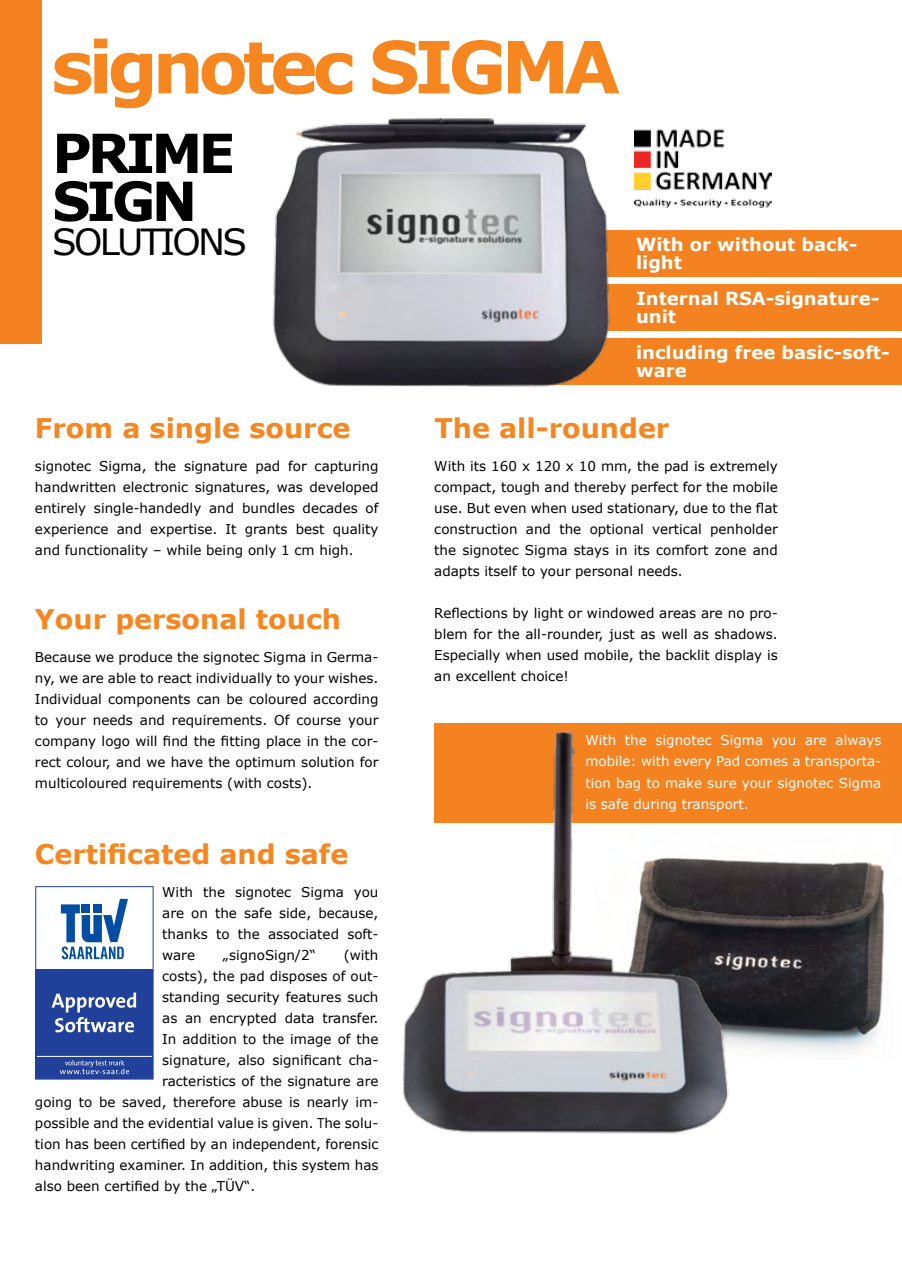
<style>
.page{position:relative;width:902px;height:1272px;background:#fff}
.page>*{position:absolute;margin:0;border:0;box-sizing:border-box;transform-origin:0 0}
.t1{font:700 72px "Verdana";letter-spacing:-.075em;color:#f6861f}
.t2{font:700 54px/47.8px "Verdana";letter-spacing:-.075em;color:#000}
.t3{font:36px "Verdana";letter-spacing:-.075em;color:#000}
.t4{font:700 27px "Verdana";color:#f6861f}
.t5{font:700 18px/18px "Verdana";color:#fff}
.t6{font:13.5px/21px "Verdana";color:#000;text-align:justify}
.t7{font:13.5px/21px "Verdana";color:#fff;text-align:justify}
</style>
<div class="page">
<div style="left:595px;top:230px;width:306px;height:47px;background:#f58220"></div>
<div style="left:534px;top:338px;width:367px;height:47px;background:#f58220"></div>
<div style="left:434px;top:723px;width:467px;height:99px;background:#f58220"></div>
<div style="left:595px;top:284px;width:306px;height:47px;background:#f58220"></div>
<img style="left:671px;top:129px;width:100px;height:79px">
<div style="left:0;top:0;width:41px;height:343px;background:#f58220"></div>
<img style="left:742px;top:860px;width:143px;height:193px">
<img style="left:403px;top:731px;width:339px;height:403px">
<div style="left:36px;top:969px;width:117px;height:109px;background:#21409a"></div>
<svg style="left:61px;top:898px;width:67px;height:61px"></svg>
<hr style="left:37px;top:1056px;width:115px;height:1px;background:#fff">
<div style="left:35px;top:886px;width:118px;height:193px;border:1px solid #21409a"></div>
<svg style="left:60px;top:1060px;width:69px;height:14px"></svg>
<svg style="left:52px;top:992px;width:84px;height:40px"></svg>
<img style="left:272px;top:117px;width:399px;height:270px">
<h1 class="t1" style="left:51px;top:16px;width:570px">signotec SIGMA</h1>
<h2 class="t2" style="left:52px;top:128px;width:185px">PRIME<br>SIGN</h2>
<h3 class="t3" style="left:52px;top:217px;width:196px">SOLUTIONS</h3>
<h3 class="t5" style="left:636px;top:235px;width:223px">With or without back&shy;light</h3>
<h3 class="t5" style="left:636px;top:289px;width:245px">Internal RSA-signature&shy;unit</h3>
<h3 class="t5" style="left:636px;top:343px;width:255px">including free basic-soft&shy;ware</h3>
<h3 class="t4" style="left:35px;top:408px;width:317px">From a single source</h3>
<p class="t6" style="left:35px;top:455px;width:345px">signotec Sigma, the signature pad for capturing handwritten electronic signatures, was developed entirely single-handedly and bundles decades of experience and expertise. It grants best quality and functionality – while being only 1 cm high.</p>
<h3 class="t4" style="left:35px;top:600px;width:308px">Your personal touch</h3>
<p class="t6" style="left:35px;top:646px;width:345px">Because we produce the signotec Sigma in Germa&shy;ny, we are able to react individually to your wishes.<br>Individual components can be coloured according to your needs and requirements. Of course your company logo will find the fitting place in the cor&shy;rect colour, and we have the optimum solution for multicoloured requirements (with costs).</p>
<h3 class="t4" style="left:35px;top:834px;width:315px">Certificated and safe</h3>
<p class="t6" style="left:162px;top:881px;width:218px">With the signotec Sigma you are on the safe side, because, thanks to the associated soft&shy;ware</p>
<p class="t6" style="left:223px;top:944px;width:94px">„signoSign/2“</p>
<p class="t6" style="left:344px;top:944px;width:36px">(with</p>
<p class="t6" style="left:162px;top:965px;width:218px">costs), the pad disposes of out-</p>
<p class="t6" style="left:162px;top:986px;width:218px">standing security features such</p>
<p class="t6" style="left:162px;top:1007px;width:218px">as an encrypted data transfer.</p>
<p class="t6" style="left:162px;top:1028px;width:218px">In addition to the image of the</p>
<p class="t6" style="left:162px;top:1049px;width:218px">signature, also significant cha-</p>
<p class="t6" style="left:162px;top:1070px;width:218px">racteristics of the signature are</p>
<p class="t6" style="left:35px;top:1091px;width:345px">going to be saved, therefore abuse is nearly im-</p>
<p class="t6" style="left:35px;top:1112px;width:345px">possible and the evidential value is given. The solu-</p>
<p class="t6" style="left:35px;top:1133px;width:345px">tion has been certified by an independent, forensic</p>
<p class="t6" style="left:35px;top:1154px;width:345px">handwriting examiner. In addition, this system has</p>
<p class="t6" style="left:35px;top:1175px;width:222px">also been certified by the „TÜV“.</p>
<h3 class="t4" style="left:434px;top:408px;width:236px">The all-rounder</h3>
<p class="t6" style="left:434px;top:455px;width:345px">With its 160 x 120 x 10 mm, the pad is extremely compact, tough and thereby perfect for the mobile use. But even when used stationary, due to the flat construction and the optional vertical penholder the signotec Sigma stays in its comfort zone and adapts itself to your personal needs.</p>
<p class="t6" style="left:434px;top:602px;width:345px">Reflections by light or windowed areas are no pro&shy;blem for the all-rounder, just as well as shadows.<br>Especially when used mobile, the backlit display is an excellent choice!</p>
<p class="t7" style="left:585px;top:730px;width:297px">With the signotec Sigma you are always mobile: with every Pad comes a transporta&shy;tion bag to make sure your signotec Sigma is safe during transport.</p>
</div>
